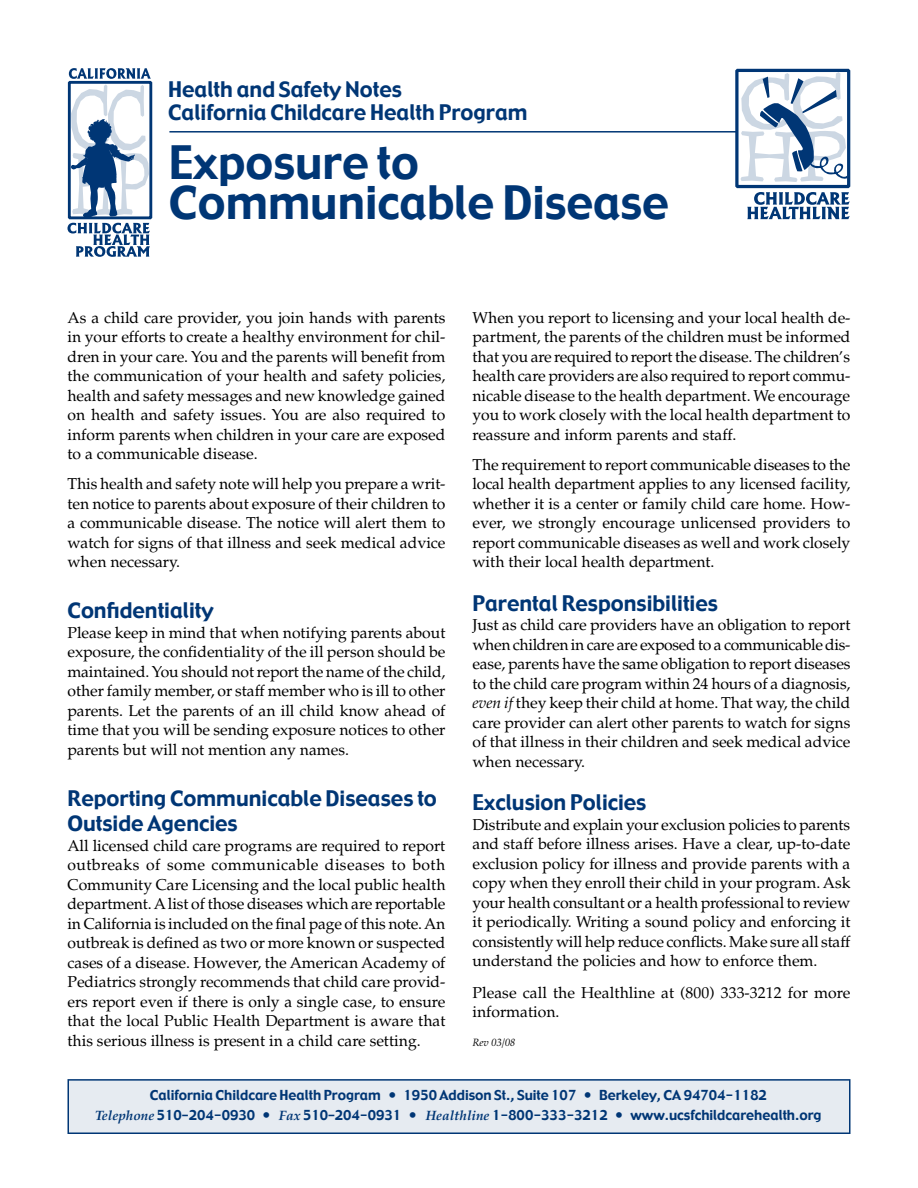
<style>
.page{position:relative;width:918px;height:1188px;background:#fff}
.page>*{position:absolute;margin:0;border:0;box-sizing:border-box;transform-origin:0 0}
.t1{font:45px/40.5px "Gadget";color:#003675}
.t2{font:21px/22.5px "Gadget";color:#003675}
.t3{font:15.75px/19.5px "Palatino";color:#000;text-align:justify}
.t4{font:13.5px/19.5px "Gadget";color:#003675;text-align:center}
.t5{font:italic 10.5px "Palatino";color:#000}
.s1{font-style:italic}
.s2{font-family:"Palatino";font-weight:700;font-style:italic}
</style>
<div class="page">
<hr style="left:169px;top:131px;width:567px;height:2px;background:#003675">
<svg style="left:68px;top:68px;width:83px;height:189px"></svg>
<svg style="left:747px;top:192px;width:103px;height:27px"></svg>
<div style="left:735px;top:69px;width:115px;height:119px;border:3px solid #003675"></div>
<svg style="left:740px;top:72px;width:107px;height:110px"></svg>
<div style="left:68px;top:1080px;width:782px;height:53px;background:#e6ebf1"></div>
<div style="left:68px;top:1079px;width:782px;height:55px;border:2px solid #003675"></div>
<h2 class="t2" style="left:168px;top:79px;width:361px">Health and Safety Notes<br>California Childcare Health Program</h2>
<h1 class="t1" style="left:169px;top:144px;width:501px">Exposure to<br>Communicable Disease</h1>
<p class="t3" style="left:68px;top:308px;width:380px">As a child care provider, you join hands with parents in your efforts to create a healthy environment for chil&shy;dren in your care. You and the parents will benefit from the communication of your health and safety policies, health and safety messages and new knowledge gained on health and safety issues. You are also required to inform parents when children in your care are exposed to a communicable disease.</p>
<p class="t3" style="left:68px;top:474px;width:380px">This health and safety note will help you prepare a writ&shy;ten notice to parents about exposure of their children to a communicable disease. The notice will alert them to watch for signs of that illness and seek medical advice when necessary.</p>
<h2 class="t2" style="left:68px;top:600px;width:148px">Confidentiality</h2>
<p class="t3" style="left:68px;top:623px;width:380px">Please keep in mind that when notifying parents about exposure, the confidentiality of the ill person should be maintained. You should not report the name of the child, other family member, or staff member who is ill to other parents. Let the parents of an ill child know ahead of time that you will be sending exposure notices to other parents but will not mention any names.</p>
<h2 class="t2" style="left:68px;top:786px;width:371px;line-height:25.5px">Reporting Communicable Diseases to<br>Outside Agencies</h2>
<p class="t3" style="left:68px;top:836px;width:380px">All licensed child care programs are required to report outbreaks of some communicable diseases to both Community Care Licensing and the local public health department. A list of those diseases which are reportable in California is included on the final page of this note. An outbreak is defined as two or more known or suspected cases of a disease. However, the American Academy of Pediatrics strongly recommends that child care provid&shy;ers report even if there is only a single case, to ensure that the local Public Health Department is aware that this serious illness is present in a child care setting.</p>
<p class="t3" style="left:472px;top:308px;width:380px">When you report to licensing and your local health de&shy;partment, the parents of the children must be informed that you are required to report the disease. The children’s health care providers are also required to report commu&shy;nicable disease to the health department. We encourage you to work closely with the local health department to reassure and inform parents and staff.</p>
<p class="t3" style="left:472px;top:455px;width:380px">The requirement to report communicable diseases to the local health department applies to any licensed facility, whether it is a center or family child care home. How&shy;ever, we strongly encourage unlicensed providers to report communicable diseases as well and work closely with their local health department.</p>
<h2 class="t2" style="left:472px;top:593px;width:247px">Parental Responsibilities</h2>
<p class="t3" style="left:472px;top:615px;width:380px">Just as child care providers have an obligation to report when children in care are exposed to a communicable dis&shy;ease, parents have the same obligation to report diseases to the child care program within 24 hours of a diagnosis, <span class="s1">even if</span> they keep their child at home. That way, the child care provider can alert other parents to watch for signs of that illness in their children and seek medical advice when necessary.</p>
<h2 class="t2" style="left:472px;top:792px;width:175px">Exclusion Policies</h2>
<p class="t3" style="left:472px;top:815px;width:380px">Distribute and explain your exclusion policies to parents and staff before illness arises. Have a clear, up-to-date exclusion policy for illness and provide parents with a copy when they enroll their child in your program. Ask your health consultant or a health professional to review it periodically. Writing a sound policy and enforcing it consistently will help reduce conflicts. Make sure all staff understand the policies and how to enforce them.</p>
<p class="t3" style="left:472px;top:983px;width:379px">Please call the Healthline at (800) 333-3212 for more information.</p>
<p class="t5" style="left:472px;top:1036px;width:45px">Rev 03/08</p>
<p class="t4" style="left:95px;top:1086px;width:728px">California Childcare Health Program • 1 950 Addison St., Suite 1 07 • Berkeley, CA 94704-11 82<br><span class="s2">Telephone</span> 51 0–204-0930 • <span class="s2">Fax</span> 51 0–204-0931 • <span class="s2">Healthline</span> 1 -800-333-321 2 • www.ucsfchildcarehealth.org</p>
</div>
